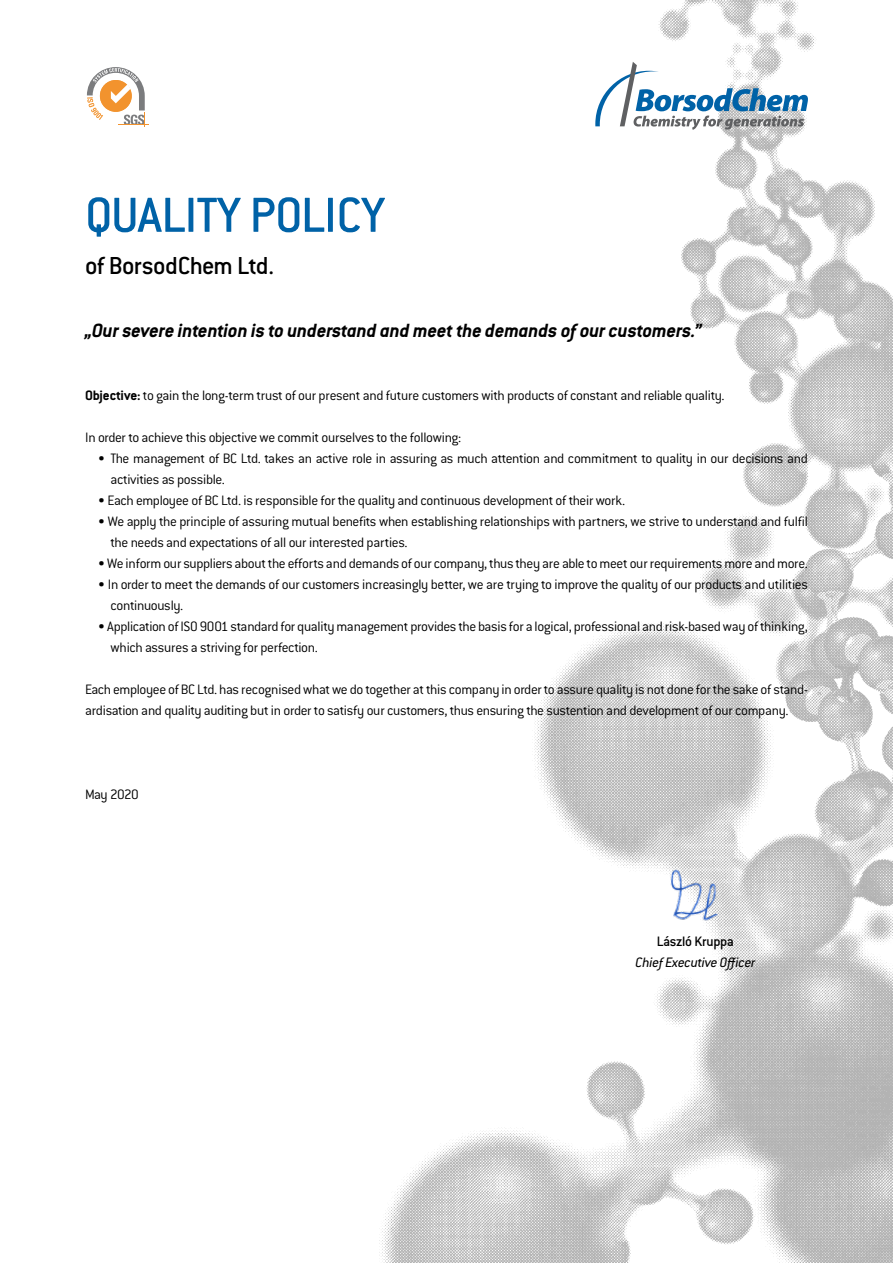
<style>
.page{position:relative;width:893px;height:1263px;background:#fff}
.page>*{position:absolute;margin:0;border:0;box-sizing:border-box;transform-origin:0 0}
.t1{font:500 54px "Conduit ITC Pro";letter-spacing:-.02em;color:#0062a7}
.t2{font:500 27px "Conduit ITC Pro";letter-spacing:-.025em;color:#000}
.t3{font:italic 700 21px "Conduit ITC Pro";letter-spacing:-.01em;color:#000}
.t4{font:300 15px/21px "Conduit ITC Pro";letter-spacing:-.025em;color:#000}
.t5{font:italic 15px "Conduit ITC Pro";letter-spacing:-.01em;color:#000}
.t6{font:500 15px "Conduit ITC Pro";letter-spacing:-.025em;color:#000}
.s1{font-weight:700}
</style>
<div class="page">
<img style="left:379px;top:0;width:514px;height:1263px">
<svg style="left:595px;top:62px;width:213px;height:68px"></svg>
<hr style="left:118px;top:125px;width:30px;height:1px;background:#f2932e">
<svg style="left:87px;top:67px;width:58px;height:60px"></svg>
<img style="left:660px;top:867px;width:70px;height:58px">
<h1 class="t1" style="left:85px;top:185px;width:302px">QUALITY POLICY</h1>
<h2 class="t2" style="left:85px;top:250px;width:190px">of BorsodChem Ltd.</h2>
<h3 class="t3" style="left:85px;top:318px;width:619px">„Our severe intention is to understand and meet the demands of our customers.”</h3>
<p class="t4" style="left:85px;top:385px;width:641px"><span class="s1">Objective:</span> to gain the long-term trust of our present and future customers with products of constant and reliable quality.</p>
<p class="t4" style="left:85px;top:427px;width:378px">In order to achieve this objective we commit ourselves to the following:</p>
<p class="t4" style="left:111px;top:448px;width:699px;text-indent:-13px">• The management of BC Ltd. takes an active role in assuring as much attention and commitment to quality in our decisions and activities as possible.</p>
<p class="t4" style="left:98px;top:490px;width:529px">• Each employee of BC Ltd. is responsible for the quality and continuous development of their work.</p>
<p class="t4" style="left:111px;top:511px;width:699px;text-indent:-13px">• We apply the principle of assuring mutual benefits when establishing relationships with partners, we strive to understand and fulfil the needs and expectations of all our interested parties.</p>
<p class="t4" style="left:98px;top:553px;width:712px">• We inform our suppliers about the efforts and demands of our company, thus they are able to meet our requirements more and more.</p>
<p class="t4" style="left:111px;top:574px;width:699px;text-indent:-13px">• In order to meet the demands of our customers increasingly better, we are trying to improve the quality of our products and utilities continuously.</p>
<p class="t4" style="left:111px;top:616px;width:699px;text-indent:-13px">• Application of ISO 9001 standard for quality management provides the basis for a logical, professional and risk-based way of thinking, which assures a striving for perfection.</p>
<p class="t4" style="left:85px;top:679px;width:724px">Each employee of BC Ltd. has recognised what we do together at this company in order to assure quality is not done for the sake of stand&shy;ardisation and quality auditing but in order to satisfy our customers, thus ensuring the sustention and development of our company.</p>
<p class="t4" style="left:85px;top:784px;width:55px">May 2020</p>
<p class="t6" style="left:657px;top:933px;width:79px">László Kruppa</p>
<p class="t5" style="left:636px;top:954px;width:121px">Chief Executive Officer</p>
</div>
